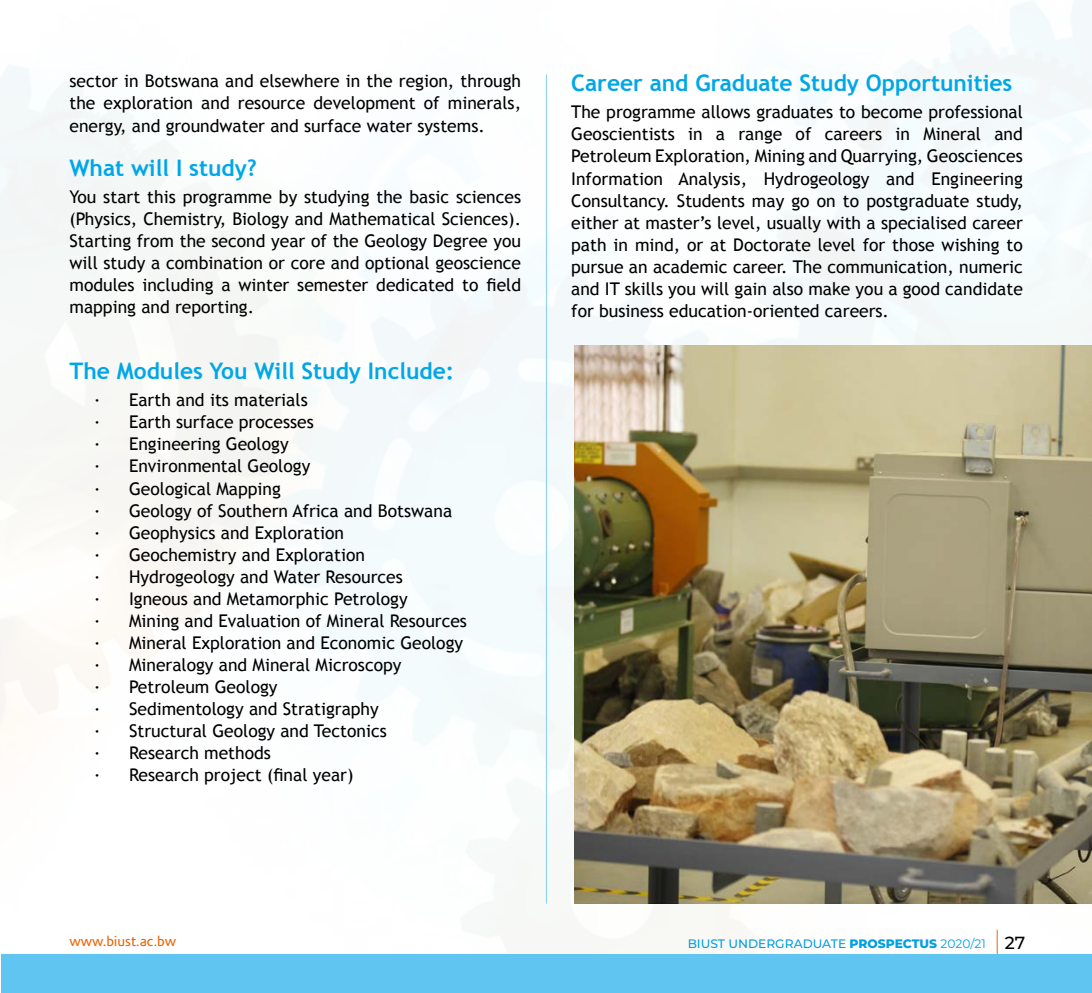
<style>
.page{position:relative;width:1092px;height:993px;background:#fff}
.page>*{position:absolute;margin:0;border:0;box-sizing:border-box;transform-origin:0 0}
.t1{font:700 22.75px "Trebuchet MS";color:#00a7e7}
.t2{font:17.5px/22.1px "Trebuchet MS";color:#000;text-align:justify}
.t3{font:14px "Corisande";color:#ec6608}
.t4{font:500 12.25px "Montserrat";color:#009fe3}
.s1{font-weight:800}
.s2{font-weight:400}
.s3{font-size:17.5px;color:#000}
</style>
<div class="page">
<img style="left:509px;top:0;width:582px;height:953px">
<svg style="left:996px;top:929px;width:1px;height:24px"></svg>
<div style="left:1px;top:953px;width:1090px;height:39px;background:#60c6f1"></div>
<hr style="left:546px;top:74px;width:1px;height:829px;background:#87cef4">
<img style="left:574px;top:345px;width:517px;height:558px">
<p class="t2" style="left:69px;top:70px;width:453px">sector in Botswana and elsewhere in the region, through the exploration and resource development of minerals, energy, and groundwater and surface water systems.</p>
<h1 class="t1" style="left:69px;top:153px;width:189px">What will I study?</h1>
<p class="t2" style="left:69px;top:185px;width:453px">You start this programme by studying the basic sciences (Physics, Chemistry, Biology and Mathematical Sciences).<br>Starting from the second year of the Geology Degree you will study a combination or core and optional geoscience modules including a winter semester dedicated to field mapping and reporting.</p>
<h1 class="t1" style="left:69px;top:357px;width:386px">The Modules You Will Study Include:</h1>
<p class="t2" style="left:94px;top:389px;width:374px;text-align:left">· Earth and its materials<br>· Earth surface processes<br>· Engineering Geology<br>· Environmental Geology<br>· Geological Mapping<br>· Geology of Southern Africa and Botswana<br>· Geophysics and Exploration<br>· Geochemistry and Exploration<br>· Hydrogeology and Water Resources<br>· Igneous and Metamorphic Petrology<br>· Mining and Evaluation of Mineral Resources · Mineral Exploration and Economic Geology · Mineralogy and Mineral Microscopy<br>· Petroleum Geology<br>· Sedimentology and Stratigraphy<br>· Structural Geology and Tectonics<br>· Research methods<br>· Research project (final year)</p>
<h1 class="t1" style="left:571px;top:69px;width:442px">Career and Graduate Study Opportunities</h1>
<p class="t2" style="left:571px;top:101px;width:453px">The programme allows graduates to become professional Geoscientists in a range of careers in Mineral and Petroleum Exploration, Mining and Quarrying, Geosciences Information Analysis, Hydrogeology and Engineering Consultancy. Students may go on to postgraduate study, either at master’s level, usually with a specialised career path in mind, or at Doctorate level for those wishing to pursue an academic career. The communication, numeric and IT skills you will gain also make you a good candidate for business education-oriented careers.</p>
<p class="t3" style="left:69px;top:933px;width:108px">www.biust.ac.bw</p>
<p class="t4" style="left:687px;top:934px;width:339px">BIUST UNDERGRADUATE <span class="s1">PROSPECTUS</span> <span class="s2">2020/21</span> <span class="s3">27</span></p>
</div>
